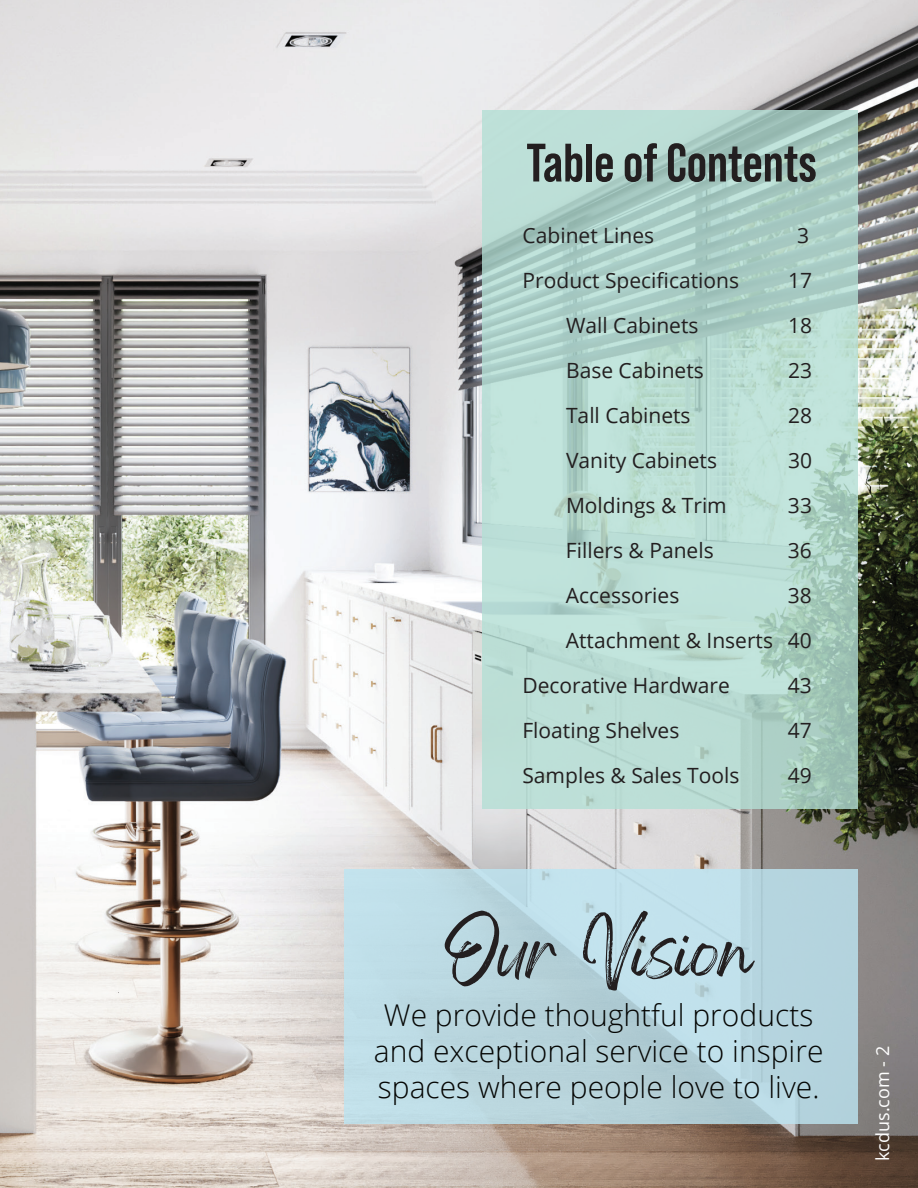
<style>
.page{position:relative;width:918px;height:1188px;background:#fff}
.page>*{position:absolute;margin:0;border:0;box-sizing:border-box;transform-origin:0 0}
.t1{font:700 54px "Bebas Neue Pro";color:#231f20}
.t2{font:54px "Gellatio";color:#231f20}
.t3{font:300 30px/36px "Open Sans";color:#040503;text-align:center}
.t4{font:21px "Open Sans";color:#231f20}
.t5{font:18px "Open Sans";color:#fff}
</style>
<div class="page">
<img style="left:0;top:0;width:918px;height:1188px">
<svg style="left:482px;top:110px;width:376px;height:699px;fill:#bbded5"></svg>
<svg style="left:344px;top:869px;width:514px;height:255px;fill:#bad7df"></svg>
<h1 class="t1" style="left:526px;top:132px;width:292px">Table of Contents</h1>
<p class="t4" style="left:523px;top:221px;width:133px">Cabinet Lines</p>
<p class="t4" style="left:797px;top:221px;width:14px">3</p>
<p class="t4" style="left:523px;top:266px;width:218px">Product Specifications</p>
<p class="t4" style="left:788px;top:266px;width:26px">17</p>
<p class="t4" style="left:566px;top:311px;width:134px">Wall Cabinets</p>
<p class="t4" style="left:788px;top:311px;width:26px">18</p>
<p class="t4" style="left:566px;top:356px;width:139px">Base Cabinets</p>
<p class="t4" style="left:788px;top:356px;width:26px">23</p>
<p class="t4" style="left:566px;top:401px;width:126px">Tall Cabinets</p>
<p class="t4" style="left:788px;top:401px;width:26px">28</p>
<p class="t4" style="left:566px;top:446px;width:153px">Vanity Cabinets</p>
<p class="t4" style="left:788px;top:446px;width:26px">30</p>
<p class="t4" style="left:566px;top:491px;width:162px">Moldings &amp; Trim</p>
<p class="t4" style="left:788px;top:491px;width:26px">33</p>
<p class="t4" style="left:566px;top:536px;width:149px">Fillers &amp; Panels</p>
<p class="t4" style="left:788px;top:536px;width:26px">36</p>
<p class="t4" style="left:566px;top:581px;width:115px">Accessories</p>
<p class="t4" style="left:788px;top:581px;width:26px">38</p>
<p class="t4" style="left:566px;top:626px;width:248px">Attachment &amp; Inserts 40</p>
<p class="t4" style="left:522px;top:671px;width:209px">Decorative Hardware</p>
<p class="t4" style="left:788px;top:671px;width:26px">43</p>
<p class="t4" style="left:522px;top:716px;width:158px">Floating Shelves</p>
<p class="t4" style="left:788px;top:716px;width:26px">47</p>
<p class="t4" style="left:522px;top:761px;width:219px">Samples &amp; Sales Tools</p>
<p class="t4" style="left:788px;top:761px;width:26px">49</p>
<h1 class="t2" style="left:445px;top:938px;width:308px">Our Vision</h1>
<h2 class="t3" style="left:374px;top:996px;width:451px">We provide thoughtful products and exceptional service to inspire spaces where people love to live.</h2>
<p class="t5" style="left:870px;top:1161px;width:117px;rotate:-90deg">kcdus.com - 2</p>
</div>
